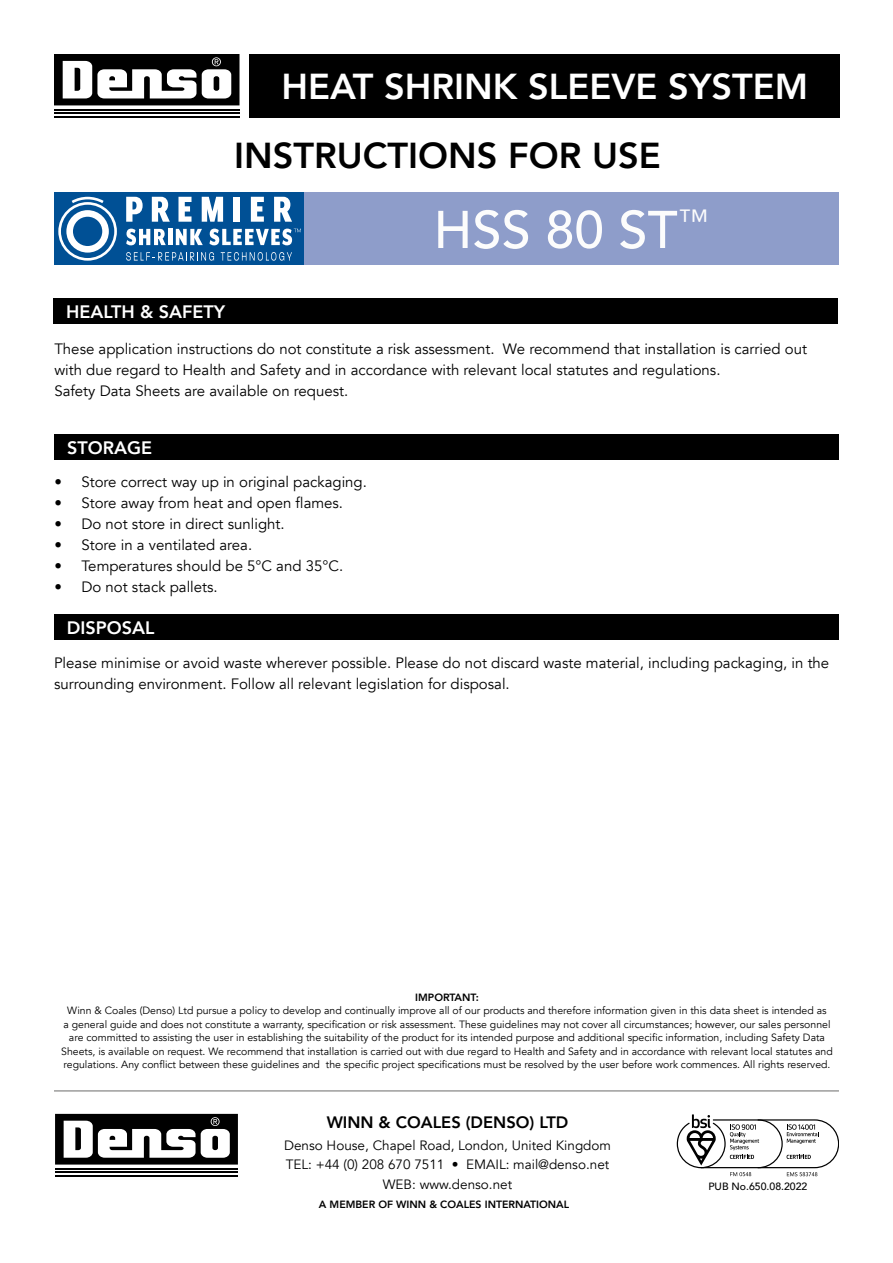
<style>
.page{position:relative;width:893px;height:1263px;background:#fff}
.page>*{position:absolute;margin:0;border:0;box-sizing:border-box;transform-origin:0 0}
.t1{font:500 52.5px "Avenir";color:#fcfcfc}
.t2{font:800 36px "Avenir";color:#fff}
.t3{font:800 36px "Avenir";color:#000}
.t4{font:800 18px "Avenir";color:#fff}
.t5{font:800 16.5px "Avenir";color:#000}
.t6{font:15px/21px "Avenir";color:#000}
.t7{font:13.5px/19.5px "Avenir";color:#000;text-align:center}
.t8{font:10.5px/13.5px "Avenir";color:#000;text-align:center}
.t9{font:800 10.5px "Avenir";color:#000}
.t10{font:500 10.5px "Avenir";color:#000}
</style>
<div class="page">
<div style="left:54px;top:615px;width:785px;height:25px;background:#000"></div>
<div style="left:54px;top:434px;width:785px;height:25px;background:#000"></div>
<div style="left:53px;top:299px;width:785px;height:25px;background:#000"></div>
<div style="left:250px;top:54px;width:590px;height:64px;background:#000"></div>
<div style="left:303px;top:192px;width:536px;height:73px;background:#8e9dca"></div>
<div style="left:54px;top:192px;width:250px;height:73px;background:#005095"></div>
<svg style="left:126px;top:197px;width:17px;height:25px"></svg>
<svg style="left:152px;top:197px;width:18px;height:25px"></svg>
<svg style="left:178px;top:197px;width:14px;height:25px"></svg>
<svg style="left:202px;top:197px;width:21px;height:25px"></svg>
<div style="left:234px;top:197px;width:6px;height:25px;background:#fff"></div>
<svg style="left:251px;top:197px;width:13px;height:25px"></svg>
<svg style="left:274px;top:197px;width:18px;height:25px"></svg>
<svg style="left:58px;top:197px;width:59px;height:64px"></svg>
<svg style="left:126px;top:229px;width:40px;height:16px"></svg>
<hr style="left:168px;top:229px;width:4px;height:16px;background:#fff">
<svg style="left:176px;top:229px;width:27px;height:16px"></svg>
<svg style="left:209px;top:229px;width:92px;height:16px"></svg>
<svg style="left:126px;top:252px;width:88px;height:9px"></svg>
<svg style="left:221px;top:252px;width:71px;height:9px"></svg>
<hr style="left:54px;top:109px;width:186px;height:2px;background:#000">
<hr style="left:54px;top:113px;width:185px;height:1px;background:#000">
<hr style="left:54px;top:116px;width:186px;height:2px;background:#000">
<svg style="left:54px;top:54px;width:185px;height:51px"></svg>
<hr style="left:55px;top:1168px;width:183px;height:2px;background:#000">
<hr style="left:55px;top:1171px;width:183px;height:2px;background:#000">
<hr style="left:55px;top:1175px;width:183px;height:2px;background:#000">
<svg style="left:55px;top:1114px;width:183px;height:50px"></svg>
<svg style="left:677px;top:1114px;width:162px;height:62px"></svg>
<hr style="left:54px;top:1090px;width:785px;height:2px;background:#9d9d9c">
<h2 class="t2" style="left:282px;top:72px;width:528px">HEAT SHRINK SLEEVE SYSTEM</h2>
<h2 class="t3" style="left:234px;top:141px;width:428px">INSTRUCTIONS FOR USE</h2>
<h1 class="t1" style="left:433px;top:199px;width:276px">HSS 80 ST<sup>™</sup></h1>
<h3 class="t4" style="left:66px;top:305px;width:161px">HEALTH &amp; SAFETY</h3>
<p class="t6" style="left:54px;top:340px;width:754px">These application instructions do not constitute a risk assessment. We recommend that installation is carried out with due regard to Health and Safety and in accordance with relevant local statutes and regulations.<br>Safety Data Sheets are available on request.</p>
<h3 class="t4" style="left:67px;top:440px;width:86px">STORAGE</h3>
<h3 class="t6" style="left:54px;top:473px;width:314px">• Store correct way up in original packaging.</h3>
<h3 class="t6" style="left:54px;top:494px;width:290px">• Store away from heat and open flames.</h3>
<h3 class="t6" style="left:54px;top:515px;width:232px">• Do not store in direct sunlight.</h3>
<h3 class="t6" style="left:54px;top:536px;width:199px">• Store in a ventilated area.</h3>
<h3 class="t6" style="left:54px;top:557px;width:290px">• Temperatures should be 5°C and 35°C.</h3>
<h3 class="t6" style="left:54px;top:578px;width:165px">• Do not stack pallets.</h3>
<h3 class="t4" style="left:67px;top:621px;width:89px">DISPOSAL</h3>
<h3 class="t6" style="left:54px;top:654px;width:777px">Please minimise or avoid waste wherever possible. Please do not discard waste material, including packaging, in the surrounding environment. Follow all relevant legislation for disposal.</h3>
<p class="t9" style="left:415px;top:993px;width:65px">IMPORTANT:</p>
<p class="t8" style="left:61px;top:1005px;width:773px">Winn &amp; Coales (Denso) Ltd pursue a policy to develop and continually improve all of our products and therefore information given in this data sheet is intended as<br>a general guide and does not constitute a warranty, specification or risk assessment. These guidelines may not cover all circumstances; however, our sales personnel are committed to assisting the user in establishing the suitability of the product for its intended purpose and additional specific information, including Safety Data Sheets, is available on request. We recommend that installation is carried out with due regard to Health and Safety and in accordance with relevant local statutes and regulations. Any conflict between these guidelines and the specific project specifications must be resolved by the user before work commences. All rights reserved.</p>
<h3 class="t5" style="left:327px;top:1115px;width:243px">WINN &amp; COALES (DENSO) LTD</h3>
<p class="t7" style="left:284px;top:1135px;width:328px">Denso House, Chapel Road, London, United Kingdom<br>TEL: +44 (0) 208 670 7511 • EMAIL: mail@denso.net<br>WEB: www.denso.net</p>
<p class="t9" style="left:319px;top:1200px;width:252px">A MEMBER OF WINN &amp; COALES INTERNATIONAL</p>
<p class="t10" style="left:708px;top:1180px;width:101px">PUB No.650.08.2022</p>
</div>
